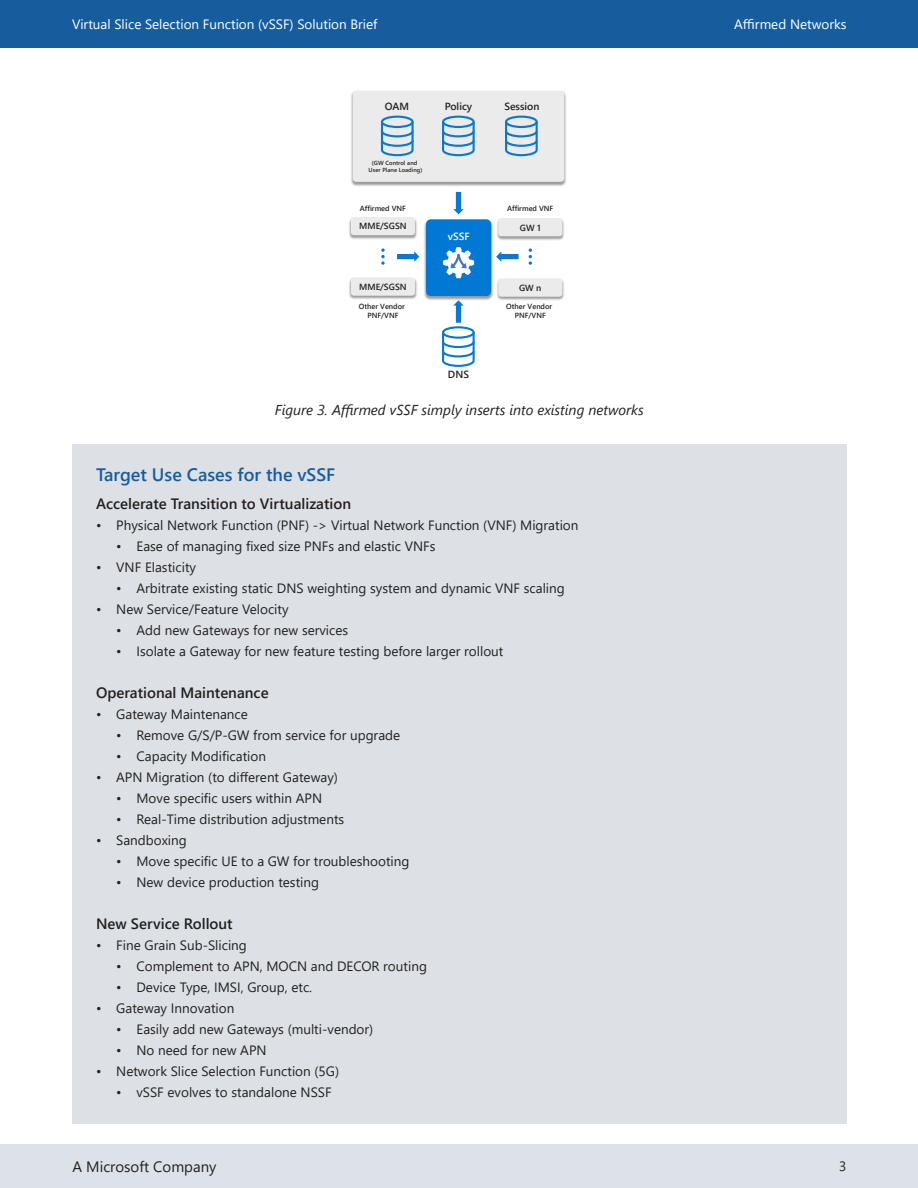
<style>
.page{position:relative;width:918px;height:1188px;background:#fff}
.page>*{position:absolute;margin:0;border:0;box-sizing:border-box;transform-origin:0 0}
.Heading_1{font:600 18px "Segoe UI";color:#175d9e}
.Body_copy{font:600 15px "Segoe UI";color:#231f20}
.t1{font:15px "Segoe UI";color:#231f20}
.Figure_caption{font:italic 14.25px "Segoe UI";color:#231f20}
.t2{font:13.5px "Segoe UI";color:#231f20}
.t3{font:13.5px "Segoe UI";color:#fff}
.t4{font:600 10.35px "Segoe UI";color:#231f20}
.t5{font:600 10.35px "Segoe UI";color:#fff}
.t6{font:600 8.85px "Segoe UI";color:#231f20}
.t7{font:600 7.5px/8.9px "Segoe UI";color:#231f20;text-align:center}
.t8{font:600 5.85px/7.1px "Segoe UI";color:#231f20;text-align:center}
</style>
<div class="page">
<div style="left:0;top:0;width:918px;height:47px;background:#175d9e"></div>
<div style="left:0;top:1145px;width:918px;height:43px;background:#dce2e7"></div>
<img style="left:424px;top:219px;width:69px;height:81px">
<div style="left:426px;top:219px;width:65px;height:77px;background:#0078d4;border-radius:5px"></div>
<svg style="left:443px;top:247px;width:31px;height:31px"></svg>
<img style="left:351px;top:91px;width:215px;height:95px">
<div style="left:353px;top:91px;width:211px;height:91px;background:#eaebea;border-radius:4px"></div>
<svg style="left:381px;top:116px;width:33px;height:40px"></svg>
<svg style="left:442px;top:116px;width:33px;height:40px"></svg>
<svg style="left:505px;top:116px;width:33px;height:40px"></svg>
<img style="left:349px;top:219px;width:68px;height:19px">
<img style="left:351px;top:234px;width:64px;height:5px">
<div style="left:351px;top:217px;width:64px;height:18px;background:#eaebea;border-radius:3px"></div>
<img style="left:349px;top:279px;width:68px;height:19px">
<img style="left:351px;top:295px;width:64px;height:4px">
<div style="left:351px;top:277px;width:64px;height:19px;background:#eaebea;border-radius:3px"></div>
<img style="left:497px;top:220px;width:67px;height:20px">
<img style="left:512px;top:236px;width:37px;height:4px">
<div style="left:498px;top:218px;width:64px;height:18px;background:#eaebea;border-radius:3px"></div>
<img style="left:497px;top:280px;width:67px;height:20px">
<img style="left:511px;top:297px;width:39px;height:3px">
<div style="left:498px;top:278px;width:64px;height:19px;background:#eaebea;border-radius:3px"></div>
<svg style="left:529px;top:248px;width:3px;height:17px"></svg>
<svg style="left:381px;top:248px;width:4px;height:17px"></svg>
<svg style="left:397px;top:251px;width:22px;height:11px"></svg>
<svg style="left:453px;top:192px;width:11px;height:22px"></svg>
<svg style="left:496px;top:251px;width:23px;height:11px"></svg>
<svg style="left:442px;top:300px;width:33px;height:67px"></svg>
<div style="left:72px;top:444px;width:775px;height:680px;background:#dde1e5"></div>
<p class="t3" style="left:72px;top:11px;width:307px">Virtual Slice Selection Function (vSSF) Solution Brief</p>
<p class="t3" style="left:734px;top:11px;width:114px">Affirmed Networks</p>
<p class="t4" style="left:385px;top:96px;width:26px">OAM</p>
<p class="t4" style="left:445px;top:96px;width:29px">Policy</p>
<p class="t4" style="left:504px;top:96px;width:36px">Session</p>
<p class="t8" style="left:369px;top:159px;width:55px">(GW Control and<br>User Plane Loading)</p>
<p class="t7" style="left:360px;top:203px;width:48px">Affirmed VNF</p>
<p class="t7" style="left:507px;top:203px;width:48px">Affirmed VNF</p>
<p class="t6" style="left:359px;top:218px;width:49px">MME/SGSN</p>
<p class="t6" style="left:520px;top:219px;width:22px">GW 1</p>
<p class="t5" style="left:448px;top:227px;width:23px">vSSF</p>
<p class="t6" style="left:359px;top:278px;width:49px">MME/SGSN</p>
<p class="t6" style="left:519px;top:279px;width:24px">GW n</p>
<p class="t7" style="left:359px;top:301px;width:48px">Other Vendor<br>PNF/VNF</p>
<p class="t7" style="left:506px;top:301px;width:48px">Other Vendor<br>PNF/VNF</p>
<p class="t4" style="left:448px;top:364px;width:23px">DNS</p>
<p class="Figure_caption" style="left:275px;top:397px;width:371px">Figure 3. Affirmed vSSF simply inserts into existing networks</p>
<p class="Heading_1" style="left:96px;top:458px;width:241px">Target Use Cases for the vSSF</p>
<p class="Body_copy" style="left:96px;top:490px;width:257px">Accelerate Transition to Virtualization</p>
<p class="t2" style="left:96px;top:513px;width:484px">• Physical Network Function (PNF) -&gt; Virtual Network Function (VNF) Migration</p>
<p class="t2" style="left:116px;top:534px;width:321px">• Ease of managing fixed size PNFs and elastic VNFs</p>
<p class="t2" style="left:96px;top:555px;width:102px">• VNF Elasticity</p>
<p class="t2" style="left:116px;top:576px;width:450px">• Arbitrate existing static DNS weighting system and dynamic VNF scaling</p>
<p class="t2" style="left:96px;top:597px;width:194px">• New Service/Feature Velocity</p>
<p class="t2" style="left:116px;top:618px;width:234px">• Add new Gateways for new services</p>
<p class="t2" style="left:116px;top:639px;width:389px">• Isolate a Gateway for new feature testing before larger rollout</p>
<p class="Body_copy" style="left:96px;top:679px;width:174px">Operational Maintenance</p>
<p class="t2" style="left:96px;top:702px;width:153px">• Gateway Maintenance</p>
<p class="t2" style="left:116px;top:723px;width:285px">• Remove G/S/P-GW from service for upgrade</p>
<p class="t2" style="left:116px;top:744px;width:151px">• Capacity Modification</p>
<p class="t2" style="left:96px;top:765px;width:243px">• APN Migration (to different Gateway)</p>
<p class="t2" style="left:116px;top:786px;width:207px">• Move specific users within APN</p>
<p class="t2" style="left:116px;top:807px;width:230px">• Real-Time distribution adjustments</p>
<p class="t2" style="left:96px;top:828px;width:92px">• Sandboxing</p>
<p class="t2" style="left:116px;top:849px;width:295px">• Move specific UE to a GW for troubleshooting</p>
<p class="t2" style="left:116px;top:870px;width:204px">• New device production testing</p>
<p class="Body_copy" style="left:96px;top:910px;width:138px">New Service Rollout</p>
<p class="t2" style="left:96px;top:933px;width:152px">• Fine Grain Sub-Slicing</p>
<p class="t2" style="left:116px;top:954px;width:312px">• Complement to APN, MOCN and DECOR routing</p>
<p class="t2" style="left:116px;top:975px;width:197px">• Device Type, IMSI, Group, etc.</p>
<p class="t2" style="left:96px;top:996px;width:140px">• Gateway Innovation</p>
<p class="t2" style="left:116px;top:1017px;width:259px">• Easily add new Gateways (multi-vendor)</p>
<p class="t2" style="left:116px;top:1038px;width:152px">• No need for new APN</p>
<p class="t2" style="left:96px;top:1059px;width:245px">• Network Slice Selection Function (5G)</p>
<p class="t2" style="left:116px;top:1080px;width:217px">• vSSF evolves to standalone NSSF</p>
<p class="t1" style="left:72px;top:1152px;width:146px">A Microsoft Company</p>
<p class="t2" style="left:839px;top:1154px;width:9px">3</p>
</div>
